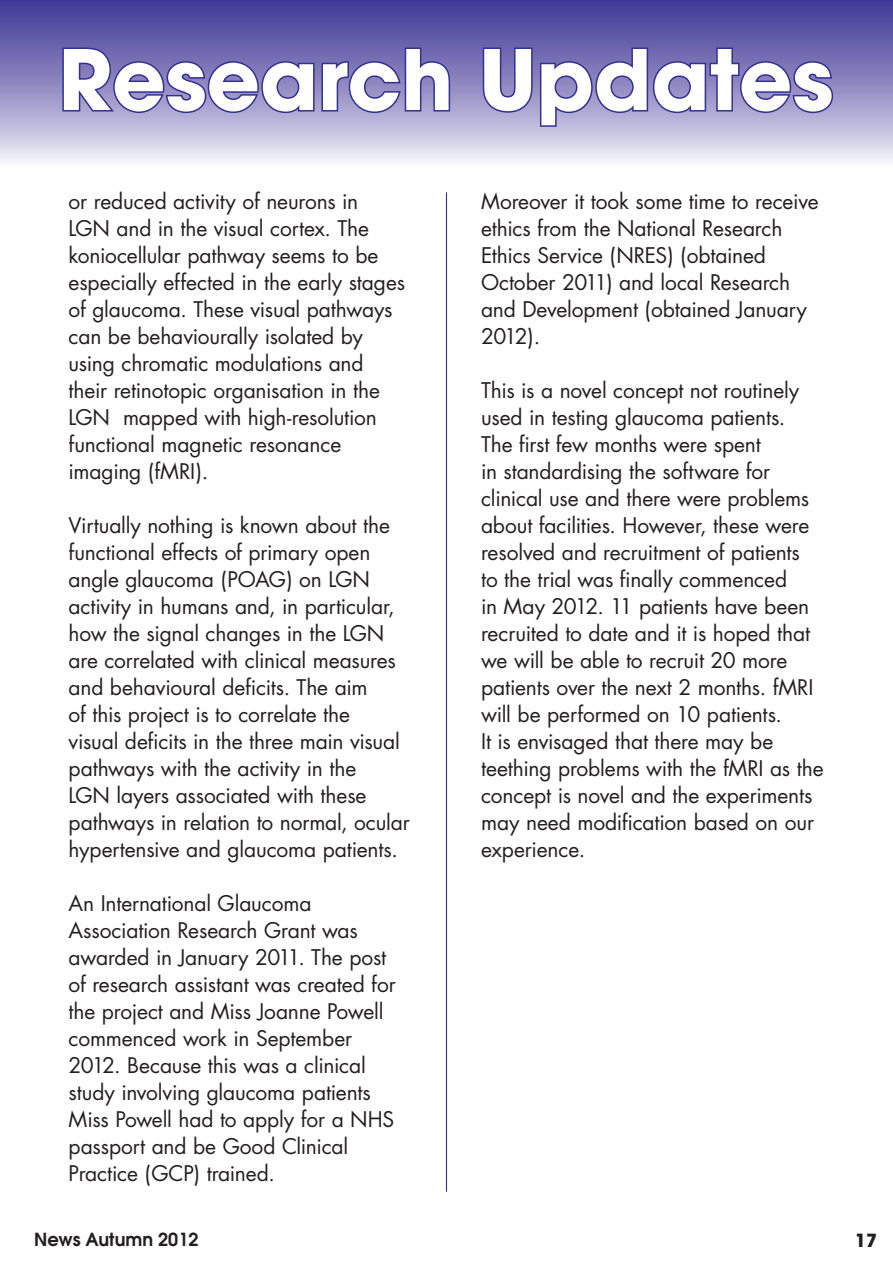
<style>
.page{position:relative;width:893px;height:1263px;background:#fff}
.page>*{position:absolute;margin:0;border:0;box-sizing:border-box;transform-origin:0 0}
.t1{font:700 82.5px "Avant Garde";color:#fff}
.t2{font:21px/27px "Futura";letter-spacing:-.005em;color:#231f20}
.t3{font:600 18px "Avant Garde";color:#231f20}
.t4{font:700 18px "Avant Garde";color:#231f20}
</style>
<div class="page">
<svg style="left:0;top:0;width:893px;height:161px;background:#908bc2"></svg>
<svg style="left:61px;top:46px;width:391px;height:69px;background:#7771b4"></svg>
<svg style="left:481px;top:46px;width:354px;height:82px;background:#827cba"></svg>
<hr style="left:446px;top:192px;width:1px;height:1000px;background:#323092">
<h1 class="t1" style="left:58px;top:26px;width:777px">Research Updates</h1>
<p class="t2" style="left:69px;top:188px;width:338px">or reduced activity of neurons in<br>LGN and in the visual cortex. The koniocellular pathway seems to be especially effected in the early stages of glaucoma. These visual pathways can be behaviourally isolated by using chromatic modulations and their retinotopic organisation in the<br>LGN mapped with high-resolution functional magnetic resonance imaging (fMRI).</p>
<p class="t2" style="left:69px;top:512px;width:343px">Virtually nothing is known about the functional effects of primary open angle glaucoma (POAG) on LGN activity in humans and, in particular, how the signal changes in the LGN are correlated with clinical measures and behavioural deficits. The aim<br>of this project is to correlate the<br>visual deficits in the three main visual pathways with the activity in the<br>LGN layers associated with these pathways in relation to normal, ocular hypertensive and glaucoma patients.</p>
<p class="t2" style="left:69px;top:890px;width:329px">An International Glaucoma<br>Association Research Grant was awarded in January 2011. The post of research assistant was created for the project and Miss Joanne Powell commenced work in September<br>2012. Because this was a clinical study involving glaucoma patients<br>Miss Powell had to apply for a NHS passport and be Good Clinical<br>Practice (GCP) trained.</p>
<p class="t2" style="left:481px;top:188px;width:339px">Moreover it took some time to receive ethics from the National Research<br>Ethics Service (NRES) (obtained<br>October 2011) and local Research and Development (obtained January<br>2012).</p>
<p class="t2" style="left:481px;top:377px;width:344px">This is a novel concept not routinely used in testing glaucoma patients.<br>The first few months were spent<br>in standardising the software for clinical use and there were problems about facilities. However, these were resolved and recruitment of patients<br>to the trial was finally commenced<br>in May 2012. 11 patients have been recruited to date and it is hoped that we will be able to recruit 20 more patients over the next 2 months. fMRI will be performed on 10 patients.<br>It is envisaged that there may be teething problems with the fMRI as the concept is novel and the experiments may need modification based on our experience.</p>
<p class="t3" style="left:34px;top:1228px;width:166px">News Autumn 2012</p>
<p class="t4" style="left:855px;top:1229px;width:24px">17</p>
</div>
